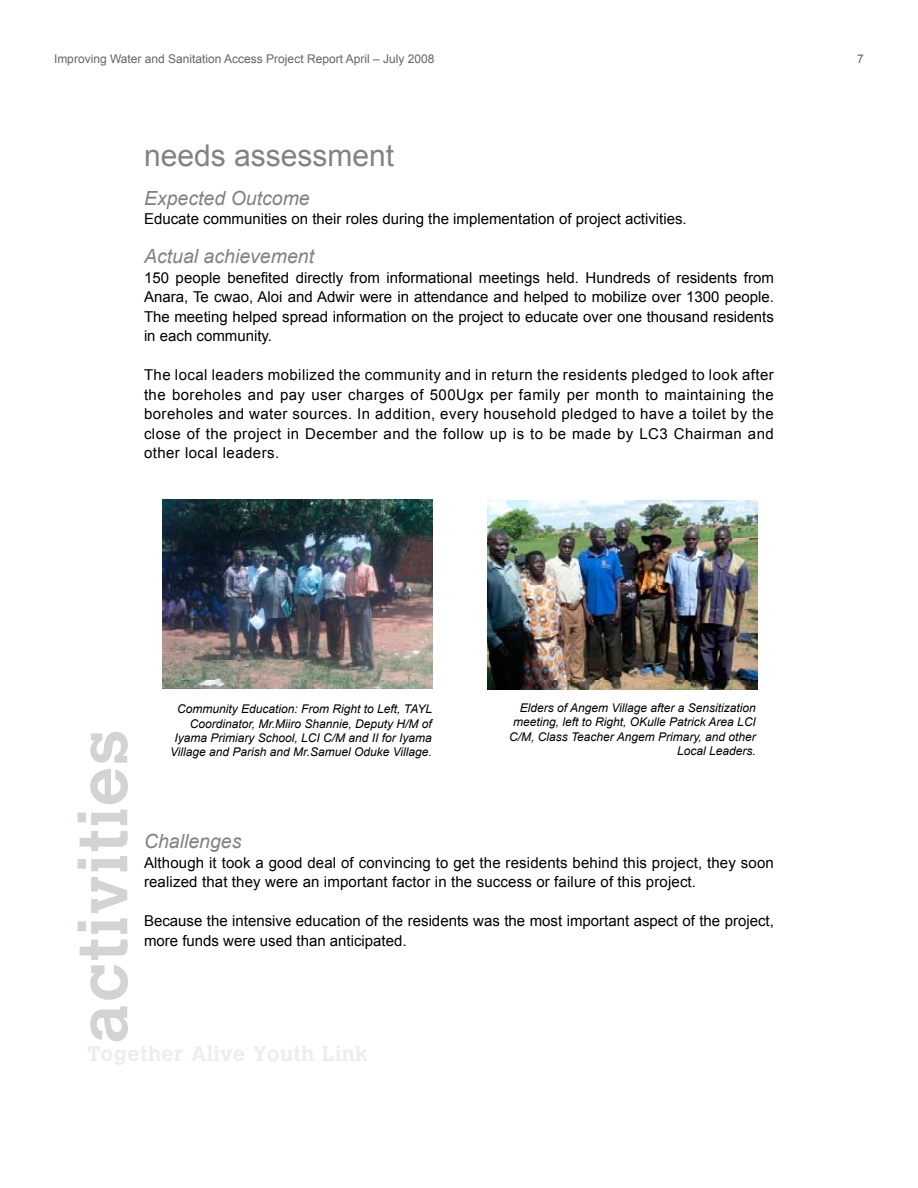
<style>
.page{position:relative;width:918px;height:1188px;background:#fff}
.page>*{position:absolute;margin:0;border:0;box-sizing:border-box;transform-origin:0 0}
.t1{font:700 67.5px "M Calvert";letter-spacing:.025em;color:#d1d3d4}
.t2{font:30px "Arial";color:#808285}
.t3{font:italic 19.5px "Arial";color:#808285}
.t4{font:15px/19.5px "Arial";color:#000;text-align:justify}
.t5{font:italic 12px/14.4px "Arial";color:#000;text-align:right}
.t6{font:12px "Arial";color:#636467}
</style>
<div class="page">
<img style="left:162px;top:500px;width:270px;height:188px">
<img style="left:487px;top:501px;width:270px;height:189px">
<p class="t6" style="left:54px;top:52px;width:382px">Improving Water and Sanitation Access Project Report April – July 2008</p>
<p class="t6" style="left:857px;top:52px;width:8px">7</p>
<h2 class="t2" style="left:144px;top:138px;width:252px">needs assessment</h2>
<h3 class="t3" style="left:144px;top:187px;width:167px">Expected Outcome</h3>
<p class="t4" style="left:144px;top:209px;width:544px">Educate communities on their roles during the implementation of project activities.</p>
<h3 class="t3" style="left:144px;top:246px;width:172px">Actual achievement</h3>
<p class="t4" style="left:144px;top:268px;width:631px">150 people benefited directly from informational meetings held. Hundreds of residents from Anara, Te cwao, Aloi and Adwir were in attendance and helped to mobilize over 1300 people.<br>The meeting helped spread information on the project to educate over one thousand residents in each community.</p>
<p class="t4" style="left:144px;top:365px;width:631px">The local leaders mobilized the community and in return the residents pledged to look after the boreholes and pay user charges of 500Ugx per family per month to maintaining the boreholes and water sources. In addition, every household pledged to have a toilet by the close of the project in December and the follow up is to be made by LC3 Chairman and other local leaders.</p>
<h1 class="t1" style="left:61px;top:1044px;width:316px;rotate:-90deg">activities</h1>
<p class="t5" style="left:170px;top:702px;width:264px">Community Education: From Right to Left, TAYL Coordinator, Mr.Miiro Shannie, Deputy H/M of Iyama Primiary School, LCI C/M and II for Iyama Village and Parish and Mr.Samuel Oduke Village.</p>
<p class="t5" style="left:509px;top:701px;width:248px">Elders of Angem Village after a Sensitization meeting, left to Right, OKulle Patrick Area LCI C/M, Class Teacher Angem Primary, and other Local Leaders.</p>
<h3 class="t3" style="left:144px;top:831px;width:99px">Challenges</h3>
<p class="t4" style="left:144px;top:853px;width:631px">Although it took a good deal of convincing to get the residents behind this project, they soon realized that they were an important factor in the success or failure of this project.</p>
<p class="t4" style="left:144px;top:911px;width:631px">Because the intensive education of the residents was the most important aspect of the project, more funds were used than anticipated.</p>
</div>
